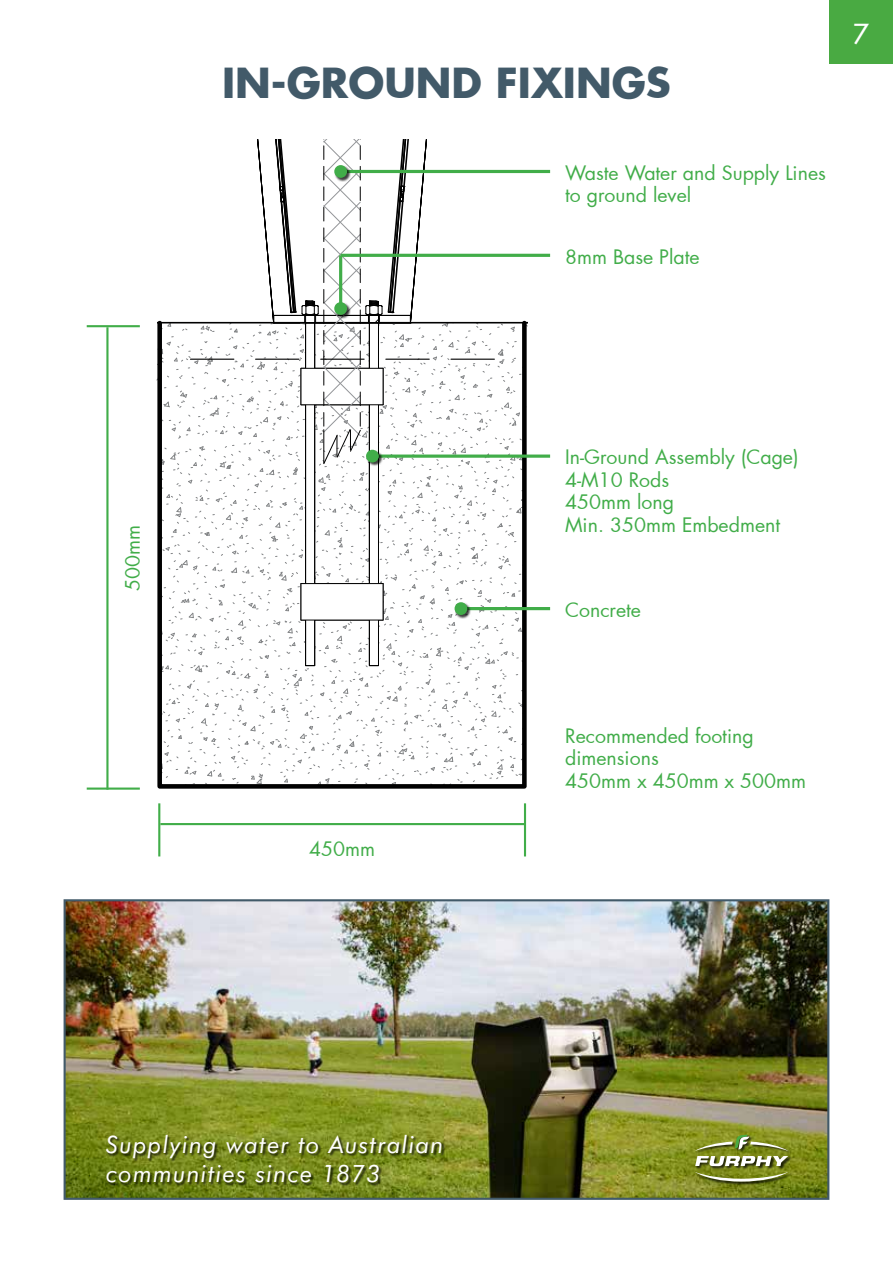
<style>
.page{position:relative;width:893px;height:1263px;background:#fff}
.page>*{position:absolute;margin:0;border:0;box-sizing:border-box;transform-origin:0 0}
.t1{font:700 40.5px "Futura";color:#425a69}
.t2{font:500 27px "Futura";color:#fff}
.t3{font:italic 24px/28.8px "Futura BT";letter-spacing:.05em;color:#fff}
.t4{font:19.5px/22.5px "Futura";color:#41ad49}
</style>
<div class="page">
<svg style="left:156px;top:139px;width:372px;height:648px"></svg>
<hr style="left:190px;top:359px;width:44px;height:1px;background:#000">
<hr style="left:256px;top:359px;width:43px;height:1px;background:#000">
<hr style="left:321px;top:359px;width:43px;height:1px;background:#000">
<hr style="left:386px;top:359px;width:43px;height:1px;background:#000">
<hr style="left:451px;top:359px;width:43px;height:1px;background:#000">
<div style="left:829px;top:0;width:64px;height:64px;background:#49aa42"></div>
<hr style="left:106px;top:327px;width:3px;height:463px;background:#41ad49">
<hr style="left:87px;top:325px;width:53px;height:2px;background:#41ad49">
<hr style="left:87px;top:787px;width:53px;height:3px;background:#41ad49">
<hr style="left:160px;top:823px;width:365px;height:2px;background:#41ad49">
<hr style="left:524px;top:803px;width:2px;height:53px;background:#41ad49">
<hr style="left:158px;top:803px;width:2px;height:53px;background:#41ad49">
<img style="left:67px;top:902px;width:759px;height:295px">
<div style="left:64px;top:899px;width:765px;height:301px;border:2px solid #425a69"></div>
<div style="left:106px;top:1134px;width:340px;height:52px;background:#000;opacity:.75"></div>
<div style="left:695px;top:1135px;width:97px;height:50px;background:#000;opacity:.75"></div>
<svg style="left:694px;top:1134px;width:95px;height:47px;background:#8f9949"></svg>
<hr style="left:341px;top:170px;width:209px;height:3px;background:#41ad49">
<svg style="left:383px;top:454px;width:167px;height:4px"></svg>
<hr style="left:461px;top:607px;width:89px;height:3px;background:#41ad49">
<hr style="left:341px;top:254px;width:209px;height:3px;background:#41ad49">
<div style="left:334px;top:165px;width:17px;height:17px;background:#000;opacity:.75"></div>
<div style="left:334px;top:165px;width:13px;height:13px;background:#41ad49;border-radius:50%"></div>
<div style="left:366px;top:450px;width:17px;height:17px;background:#000;opacity:.75"></div>
<div style="left:366px;top:450px;width:13px;height:12px;background:#41ad49;border-radius:50%"></div>
<div style="left:455px;top:602px;width:16px;height:17px;background:#000;opacity:.75"></div>
<div style="left:455px;top:602px;width:12px;height:13px;background:#41ad49;border-radius:50%"></div>
<hr style="left:339px;top:255px;width:3px;height:53px;background:#41ad49">
<div style="left:334px;top:302px;width:17px;height:17px;background:#000;opacity:.75"></div>
<div style="left:334px;top:302px;width:13px;height:13px;background:#41ad49;border-radius:50%"></div>
<p class="t4" style="left:121px;top:591px;width:67px;rotate:-90deg">500mm</p>
<h1 class="t1" style="left:222px;top:54px;width:450px">IN-GROUND FIXINGS</h1>
<p class="t4" style="left:565px;top:161px;width:262px">Waste Water and Supply Lines to ground level</p>
<p class="t4" style="left:565px;top:245px;width:136px">8mm Base Plate</p>
<h2 class="t2" style="left:853px;top:17px;width:17px">7</h2>
<p class="t4" style="left:309px;top:838px;width:67px">450mm</p>
<p class="t4" style="left:565px;top:446px;width:235px">In-Ground Assembly (Cage)<br>4-M10 Rods<br>450mm long<br>Min. 350mm Embedment</p>
<p class="t4" style="left:565px;top:598px;width:77px">Concrete</p>
<p class="t4" style="left:565px;top:724px;width:243px">Recommended footing dimensions<br>450mm x 450mm x 500mm</p>
<p class="t3" style="left:106px;top:1129px;width:339px">Supplying water to Australian communities since 1873</p>
</div>
